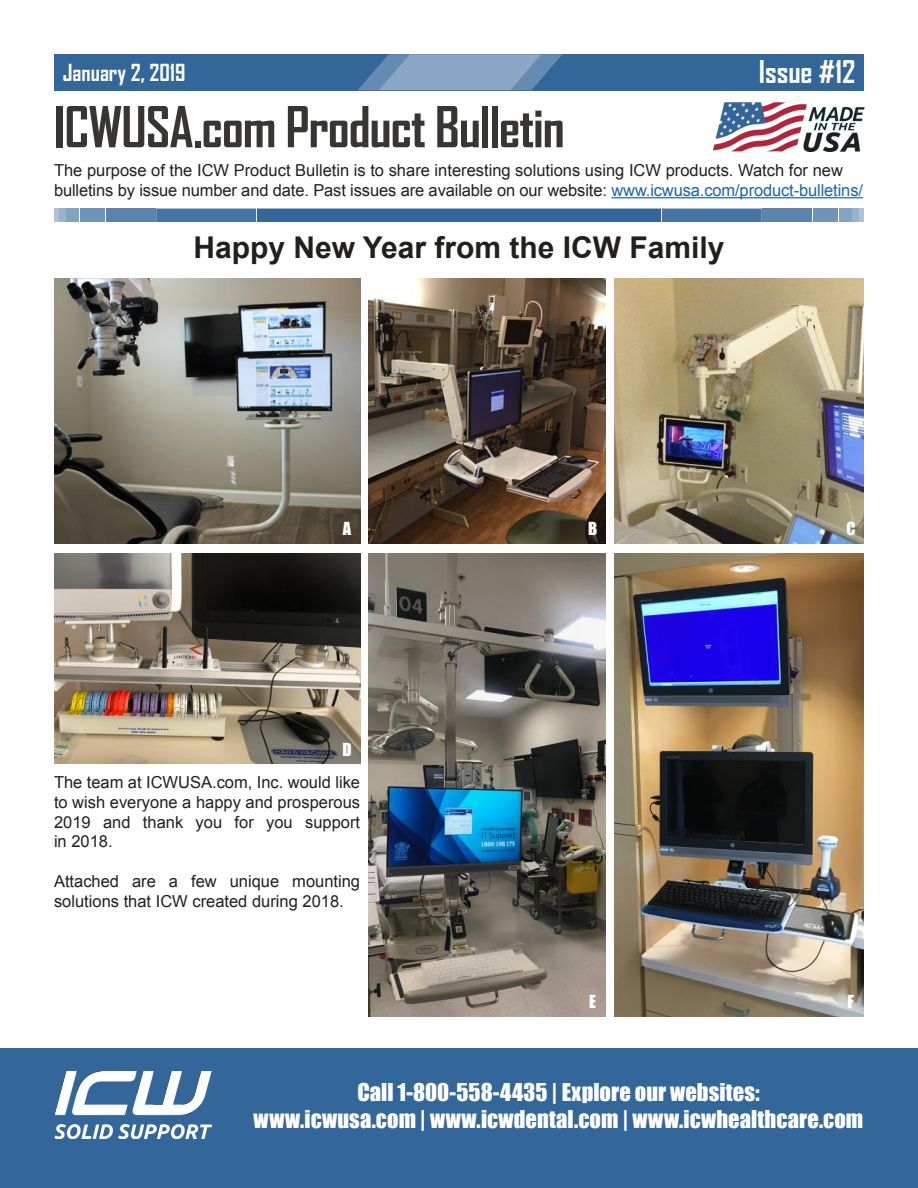
<style>
.page{position:relative;width:918px;height:1188px;background:#fff}
.page>*{position:absolute;margin:0;border:0;box-sizing:border-box;transform-origin:0 0}
.t1{font:700 54px "Agency FB";letter-spacing:-.02em;color:#393535}
.t2{font:700 30px "Arial";color:#241f1f}
.t3{font:700 30px "Agency FB";color:#fff}
.t4{font:22.5px/27px "Impact";color:#fff;text-align:center}
.t5{font:700 22.5px "Agency FB";color:#fff}
.t6{font:16.5px/19.8px "Arial";color:#241f1f}
.t7{font:16.5px "Impact";color:#fff}
.s1{color:#1a62b0}
</style>
<div class="page">
<div style="left:763px;top:209px;width:49px;height:13px;background:#5b84ad"></div>
<div style="left:813px;top:209px;width:25px;height:13px;background:#7094b7"></div>
<div style="left:839px;top:209px;width:12px;height:13px;background:#84a3c1"></div>
<div style="left:852px;top:209px;width:7px;height:13px;background:#99b2cc"></div>
<div style="left:859px;top:209px;width:5px;height:13px;background:#aec2d6"></div>
<div style="left:106px;top:209px;width:49px;height:13px;background:#5b84ad"></div>
<svg style="left:156px;top:209px;width:606px;height:13px;background:#3a6b9c"></svg>
<div style="left:80px;top:209px;width:25px;height:13px;background:#7094b7"></div>
<div style="left:67px;top:209px;width:12px;height:13px;background:#84a3c1"></div>
<div style="left:59px;top:209px;width:7px;height:13px;background:#99b2cc"></div>
<div style="left:54px;top:209px;width:5px;height:13px;background:#aec2d6"></div>
<div style="left:0;top:1048px;width:918px;height:140px;background:#369"></div>
<div style="left:54px;top:54px;width:810px;height:36px;background:#369"></div>
<hr style="left:611px;top:197px;width:252px;height:1px;background:#1a62b0">
<img style="left:54px;top:1072px;width:158px;height:67px">
<img style="left:713px;top:102px;width:152px;height:49px">
<svg style="left:358px;top:54px;width:204px;height:36px;background:#7597ba"></svg>
<img style="left:615px;top:278px;width:249px;height:266px">
<img style="left:54px;top:278px;width:306px;height:266px">
<img style="left:368px;top:553px;width:237px;height:464px">
<img style="left:369px;top:278px;width:236px;height:265px">
<img style="left:615px;top:553px;width:249px;height:464px">
<img style="left:54px;top:553px;width:306px;height:211px">
<h3 class="t5" style="left:63px;top:58px;width:124px">January 2, 2019</h3>
<h2 class="t3" style="left:759px;top:53px;width:98px">Issue #12</h2>
<h1 class="t1" style="left:54px;top:93px;width:512px">ICWUSA.com Product Bulletin</h1>
<p class="t6" style="left:54px;top:161px;width:811px">The purpose of the ICW Product Bulletin is to share interesting solutions using ICW products. Watch for new bulletins by issue number and date. Past issues are available on our website: <span class="s1">www.icwusa.com/product-bulletins/</span></p>
<h2 class="t2" style="left:193px;top:228px;width:533px">Happy New Year from the ICW Family</h2>
<p class="t7" style="left:343px;top:516px;width:10px">A</p>
<p class="t7" style="left:343px;top:737px;width:11px">D</p>
<p class="t6" style="left:54px;top:773px;width:308px;text-align:justify">The team at ICWUSA.com, Inc. would like to wish everyone a happy and prosperous 2019 and thank you for you support in 2018.</p>
<p class="t6" style="left:54px;top:872px;width:308px">Attached are a few unique mounting solutions that ICW created during 2018.</p>
<p class="t7" style="left:588px;top:516px;width:11px">B</p>
<p class="t7" style="left:589px;top:989px;width:8px">E</p>
<p class="t7" style="left:846px;top:516px;width:11px">C</p>
<p class="t7" style="left:848px;top:989px;width:8px">F</p>
<h3 class="t4" style="left:254px;top:1078px;width:611px">Call 1-800-558-4435 | Explore our websites:<br>www.icwusa.com | www.icwdental.com | www.icwhealthcare.com</h3>
</div>
